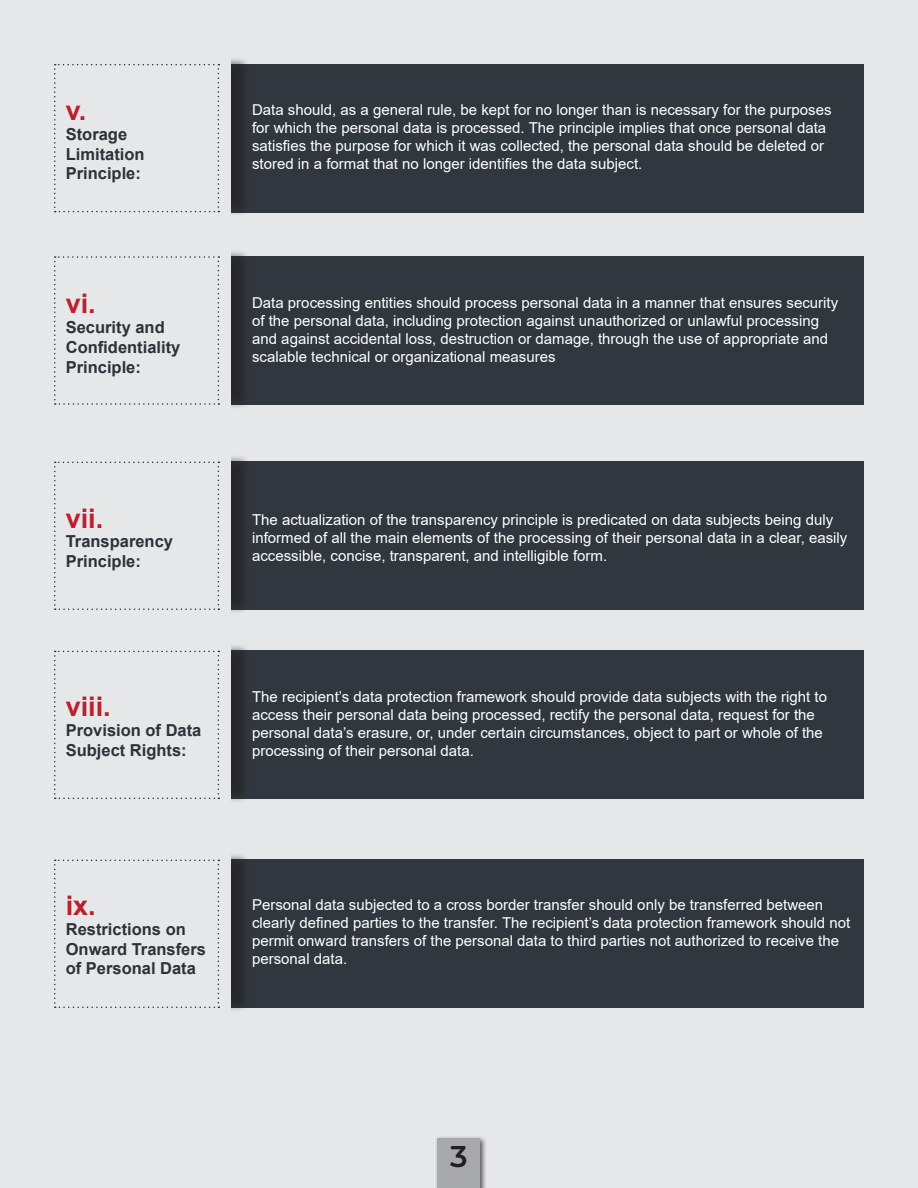
<style>
.page{position:relative;width:918px;height:1188px;background:#e6e7e9}
.page>*{position:absolute;margin:0;border:0;box-sizing:border-box;transform-origin:0 0}
.t1{font:600 30px "Montserrat";color:#231f20}
.t2{font:700 27px "Arial";color:#bc202e}
.t3{font:700 16.5px/19.8px "Arial";color:#2b3239}
.t4{font:15px/18px "Arial";color:#fff}
</style>
<div class="page">
<div style="left:54px;top:64px;width:810px;height:148px;background:#2b3239"></div>
<div style="left:54px;top:256px;width:810px;height:149px;background:#2b3239"></div>
<div style="left:54px;top:462px;width:810px;height:148px;background:#2b3239"></div>
<div style="left:54px;top:651px;width:810px;height:148px;background:#2b3239"></div>
<div style="left:54px;top:860px;width:810px;height:148px;background:#2b3239"></div>
<div style="left:64px;top:57px;width:186px;height:160px;background:#231f20;opacity:.75"></div>
<div style="left:64px;top:249px;width:186px;height:160px;background:#231f20;opacity:.75"></div>
<div style="left:64px;top:454px;width:186px;height:160px;background:#231f20;opacity:.75"></div>
<div style="left:64px;top:643px;width:186px;height:160px;background:#231f20;opacity:.75"></div>
<div style="left:64px;top:852px;width:186px;height:160px;background:#231f20;opacity:.75"></div>
<div style="left:0;top:54px;width:230px;height:167px;background:#e6e7e9"></div>
<div style="left:0;top:246px;width:230px;height:167px;background:#e6e7e9"></div>
<div style="left:0;top:451px;width:230px;height:167px;background:#e6e7e9"></div>
<div style="left:0;top:640px;width:230px;height:167px;background:#e6e7e9"></div>
<div style="left:0;top:849px;width:230px;height:167px;background:#e6e7e9"></div>
<svg style="left:54px;top:64px;width:165px;height:148px"></svg>
<svg style="left:54px;top:256px;width:165px;height:149px"></svg>
<svg style="left:54px;top:462px;width:165px;height:148px"></svg>
<svg style="left:54px;top:651px;width:165px;height:148px"></svg>
<svg style="left:54px;top:860px;width:165px;height:148px"></svg>
<div style="left:435px;top:1136px;width:53px;height:52px;background:#231f20;opacity:.75"></div>
<div style="left:438px;top:1139px;width:42px;height:49px;background:#a8a9ad"></div>
<p class="t2" style="left:66px;top:92px;width:22px">v.</p>
<p class="t3" style="left:66px;top:124px;width:63px">Storage</p>
<p class="t3" style="left:66px;top:144px;width:80px">Limitation<br>Principle:</p>
<p class="t2" style="left:66px;top:285px;width:32px">vi.</p>
<p class="t3" style="left:66px;top:318px;width:116px">Security and<br>Confidentiality<br>Principle:</p>
<p class="t4" style="left:252px;top:101px;width:581px">Data should, as a general rule, be kept for no longer than is necessary for the purposes for which the personal data is processed. The principle implies that once personal data satisfies the purpose for which it was collected, the personal data should be deleted or stored in a format that no longer identifies the data subject.</p>
<p class="t4" style="left:252px;top:294px;width:588px">Data processing entities should process personal data in a manner that ensures security of the personal data, including protection against unauthorized or unlawful processing and against accidental loss, destruction or damage, through the use of appropriate and scalable technical or organizational measures</p>
<p class="t2" style="left:66px;top:499px;width:39px">vii.</p>
<p class="t3" style="left:66px;top:532px;width:109px">Transparency<br>Principle:</p>
<p class="t2" style="left:66px;top:688px;width:47px">viii.</p>
<p class="t3" style="left:66px;top:721px;width:137px">Provision of Data<br>Subject Rights:</p>
<p class="t4" style="left:252px;top:511px;width:597px">The actualization of the transparency principle is predicated on data subjects being duly informed of all the main elements of the processing of their personal data in a clear, easily accessible, concise, transparent, and intelligible form.</p>
<p class="t4" style="left:252px;top:687px;width:576px">The recipient’s data protection framework should provide data subjects with the right to access their personal data being processed, rectify the personal data, request for the personal data’s erasure, or, under certain circumstances, object to part or whole of the processing of their personal data.</p>
<p class="t2" style="left:66px;top:887px;width:32px">ix.</p>
<p class="t3" style="left:66px;top:919px;width:142px">Restrictions on<br>Onward Transfers of Personal Data</p>
<p class="t4" style="left:252px;top:896px;width:600px">Personal data subjected to a cross border transfer should only be transferred between clearly defined parties to the transfer. The recipient’s data protection framework should not permit onward transfers of the personal data to third parties not authorized to receive the personal data.</p>
<p class="t1" style="left:450px;top:1135px;width:19px">3</p>
</div>
